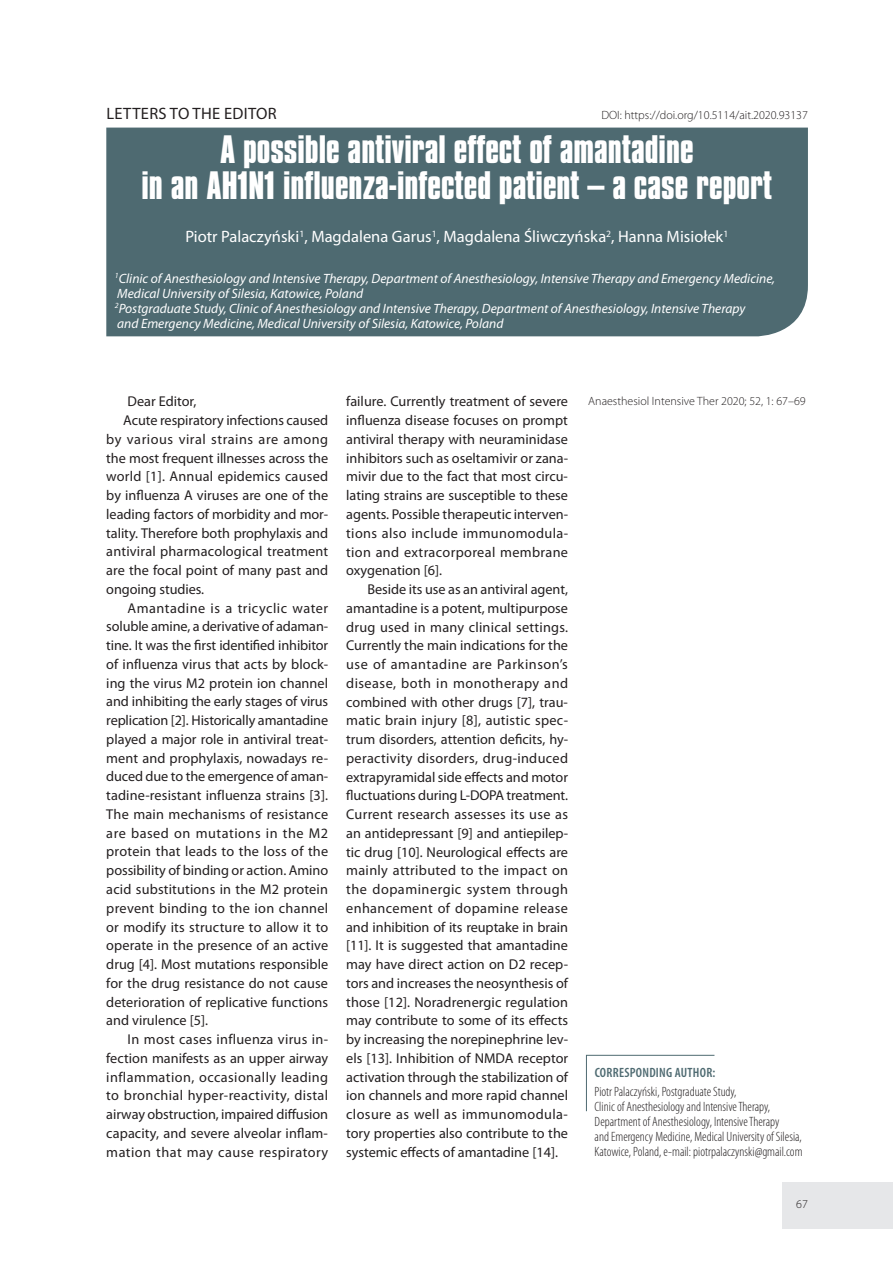
<style>
.page{position:relative;width:893px;height:1263px;background:#fff}
.page>*{position:absolute;margin:0;border:0;box-sizing:border-box;transform-origin:0 0}
.t1{font:700 33px/36px "Compacta PL";color:#fff;text-align:center}
.t2{font:16.5px "Myriad Pro";color:#fff}
.t3{font:16.5px "Myriad Pro";letter-spacing:.02em;color:#231f20}
.t4{font:14.25px/18.8px "Myriad Pro";letter-spacing:.005em;color:#231f20;text-align:justify}
.t5{font:14.25px "Myriad Pro";letter-spacing:.035em;color:#231f20}
.t6{font:14.25px "Myriad Pro";letter-spacing:.025em;color:#231f20}
.t7{font:14.25px "Myriad Pro";letter-spacing:.03em;color:#231f20}
.t8{font:italic 13.5px/15px "Myriad Pro";color:#fff}
.t9{font:300 condensed 13.5px/15px "Myriad Pro";color:#231f20}
.t10{font:600 condensed 13.5px "Myriad Pro";letter-spacing:.02em;color:#4e6a71}
.t11{font:300 12px "Myriad Pro";color:#231f20}
</style>
<div class="page">
<div style="left:782px;top:1182px;width:111px;height:47px;background:#e6e7e9"></div>
<div style="left:106px;top:128px;width:702px;height:208px;background:#4e6a71"></div>
<svg style="left:586px;top:1054px;width:129px;height:58px"></svg>
<p class="t3" style="left:106px;top:103px;width:172px">LETTERS TO THE EDITOR</p>
<p class="t11" style="left:601px;top:108px;width:208px">DOI: https://doi.org/10.5114/ait.2020.93137</p>
<h1 class="t1" style="left:142px;top:132px;width:632px">A possible antiviral effect of amantadine<br>in an AH1N1 influenza-infected patient – a case report</h1>
<p class="t2" style="left:185px;top:227px;width:544px">Piotr Palaczyński<sup>1</sup>, Magdalena Garus<sup>1</sup>, Magdalena Śliwczyńska<sup>2</sup>, Hanna Misiołek<sup>1</sup></p>
<p class="t8" style="left:115px;top:271px;width:662px"><sup>1</sup>Clinic of Anesthesiology and Intensive Therapy, Department of Anesthesiology, Intensive Therapy and Emergency Medicine, Medical University of Silesia, Katowice, Poland<br><sup>2</sup>Postgraduate Study, Clinic of Anesthesiology and Intensive Therapy, Department of Anesthesiology, Intensive Therapy<br>and Emergency Medicine, Medical University of Silesia, Katowice, Poland</p>
<p class="t4" style="left:128px;top:392px;width:70px">Dear Editor,</p>
<p class="t4" style="left:123px;top:411px;width:206px">Acute respiratory infections caused</p>
<p class="t5" style="left:106px;top:430px;width:223px">by various viral strains are among</p>
<p class="t4" style="left:106px;top:448px;width:223px">the most frequent illnesses across the</p>
<p class="t4" style="left:106px;top:467px;width:223px">world [1]. Annual epidemics caused</p>
<p class="t4" style="left:106px;top:486px;width:223px">by influenza A viruses are one of the</p>
<p class="t4" style="left:106px;top:504px;width:223px">leading factors of morbidity and mor-</p>
<p class="t4" style="left:106px;top:523px;width:223px">tality. Therefore both prophylaxis and</p>
<p class="t4" style="left:106px;top:542px;width:223px">antiviral pharmacological treatment</p>
<p class="t4" style="left:106px;top:561px;width:223px">are the focal point of many past and</p>
<p class="t4" style="left:106px;top:579px;width:99px">ongoing studies.</p>
<p class="t5" style="left:128px;top:599px;width:202px">Amantadine is a tricyclic water</p>
<p class="t4" style="left:106px;top:617px;width:223px">soluble amine, a derivative of adaman-</p>
<p class="t4" style="left:106px;top:636px;width:223px">tine. It was the first identified inhibitor</p>
<p class="t4" style="left:106px;top:654px;width:223px">of influenza virus that acts by block-</p>
<p class="t4" style="left:106px;top:673px;width:223px">ing the virus M2 protein ion channel</p>
<p class="t4" style="left:106px;top:692px;width:223px">and inhibiting the early stages of virus</p>
<p class="t4" style="left:106px;top:711px;width:223px">replication [2]. Historically amantadine</p>
<p class="t4" style="left:106px;top:729px;width:223px">played a major role in antiviral treat-</p>
<p class="t4" style="left:106px;top:748px;width:223px">ment and prophylaxis, nowadays re-</p>
<p class="t4" style="left:106px;top:767px;width:223px">duced due to the emergence of aman-</p>
<p class="t4" style="left:106px;top:786px;width:223px">tadine-resistant influenza strains [3].</p>
<p class="t4" style="left:106px;top:804px;width:223px">The main mechanisms of resistance</p>
<p class="t5" style="left:106px;top:824px;width:223px">are based on mutations in the M2</p>
<p class="t4" style="left:106px;top:842px;width:223px">protein that leads to the loss of the</p>
<p class="t4" style="left:106px;top:861px;width:223px">possibility of binding or action. Amino</p>
<p class="t4" style="left:106px;top:880px;width:223px">acid substitutions in the M2 protein</p>
<p class="t4" style="left:106px;top:898px;width:223px">prevent binding to the ion channel</p>
<p class="t4" style="left:106px;top:917px;width:224px">or modify its structure to allow it to</p>
<p class="t4" style="left:106px;top:936px;width:223px">operate in the presence of an active</p>
<p class="t4" style="left:106px;top:955px;width:223px">drug [4]. Most mutations responsible</p>
<p class="t4" style="left:106px;top:973px;width:223px">for the drug resistance do not cause</p>
<p class="t4" style="left:106px;top:992px;width:223px">deterioration of replicative functions</p>
<p class="t4" style="left:106px;top:1011px;width:103px">and virulence [5].</p>
<p class="t4" style="left:128px;top:1030px;width:202px">In most cases influenza virus in-</p>
<p class="t4" style="left:106px;top:1048px;width:223px">fection manifests as an upper airway</p>
<p class="t7" style="left:106px;top:1068px;width:223px">inflammation, occasionally leading</p>
<p class="t6" style="left:106px;top:1087px;width:223px">to bronchial hyper-reactivity, distal</p>
<p class="t4" style="left:106px;top:1105px;width:223px">airway obstruction, impaired diffusion</p>
<p class="t4" style="left:106px;top:1123px;width:223px">capacity, and severe alveolar inflam-</p>
<p class="t5" style="left:106px;top:1143px;width:223px">mation that may cause respiratory</p>
<p class="t4" style="left:346px;top:392px;width:224px">failure. Currently treatment of severe influenza disease focuses on prompt antiviral therapy with neuraminidase inhibitors such as oseltamivir or zana&shy;mivir due to the fact that most circu&shy;lating strains are susceptible to these agents. Possible therapeutic interven&shy;tions also include immunomodula&shy;tion and extracorporeal membrane oxygenation [6].</p>
<p class="t4" style="left:346px;top:580px;width:223px;text-indent:21px">Beside its use as an antiviral agent, amantadine is a potent, multipurpose drug used in many clinical settings.<br>Currently the main indications for the use of amantadine are Parkinson’s disease, both in monotherapy and combined with other drugs [7], trau&shy;matic brain injury [8], autistic spec&shy;trum disorders, attention deficits, hy&shy;peractivity disorders, drug-induced extrapyramidal side effects and motor fluctuations during L-DOPA treatment.<br>Current research assesses its use as an antidepressant [9] and antiepilep&shy;tic drug [10]. Neurological effects are mainly attributed to the impact on the dopaminergic system through enhancement of dopamine release and inhibition of its reuptake in brain [11]. It is suggested that amantadine may have direct action on D2 recep&shy;tors and increases the neosynthesis of those [12]. Noradrenergic regulation may contribute to some of its effects by increasing the norepinephrine lev&shy;els [13]. Inhibition of NMDA receptor activation through the stabilization of ion channels and more rapid channel closure as well as immunomodula&shy;tory properties also contribute to the systemic effects of amantadine [14].</p>
<p class="t11" style="left:588px;top:394px;width:219px">Anaesthesiol Intensive Ther 2020; 52, 1: 67–69</p>
<p class="t10" style="left:595px;top:1064px;width:122px">CORRESPONDING AUTHOR:</p>
<p class="t9" style="left:595px;top:1084px;width:210px">Piotr Palaczyński, Postgraduate Study,<br>Clinic of Anesthesiology and Intensive Therapy, Department of Anesthesiology, Intensive Therapy<br>and Emergency Medicine, Medical University of Silesia, Katowice, Poland, e-mail: piotrpalaczynski@gmail.com</p>
<p class="t11" style="left:796px;top:1197px;width:13px">67</p>
</div>
